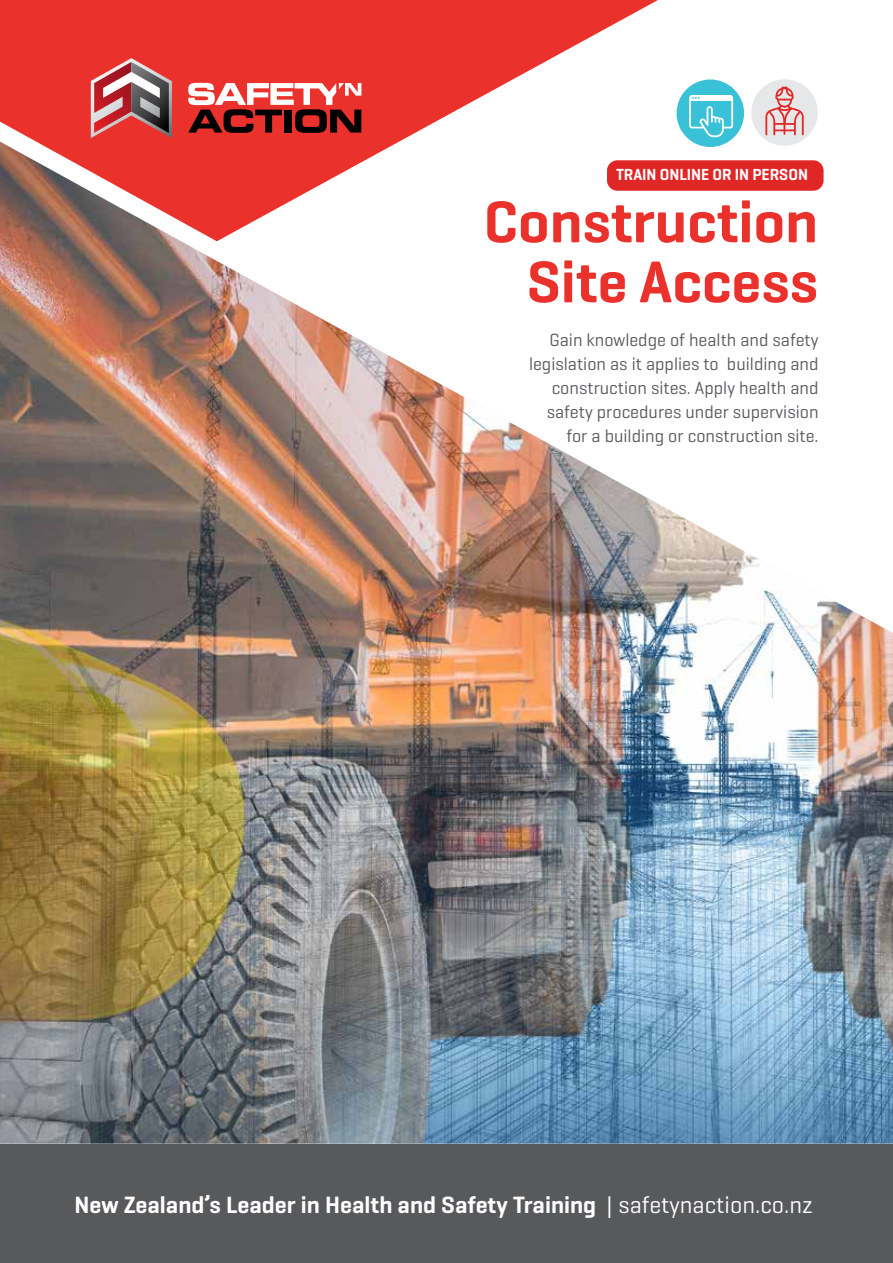
<style>
.page{position:relative;width:893px;height:1263px;background:#fff}
.page>*{position:absolute;margin:0;border:0;box-sizing:border-box;transform-origin:0 0}
.t1{font:600 60px/60px "Geogrotesque";color:#eb312b;text-align:right}
.t2{font:600 24px "Geogrotesque";color:#fff}
.t3{font:18px/24px "Geogrotesque";color:#58595b;text-align:right}
.t4{font:600 16.35px "Geogrotesque";color:#fff}
.s1{font-weight:400}
</style>
<div class="page">
<img style="left:0;top:142px;width:893px;height:1001px">
<div style="left:677px;top:79px;width:67px;height:68px;background:#39c2d7;border-radius:50%"></div>
<svg style="left:694px;top:95px;width:39px;height:42px"></svg>
<div style="left:607px;top:160px;width:216px;height:31px;background:#e02726;border-radius:10px"></div>
<svg style="left:694px;top:199px;width:120px;height:2px"></svg>
<div style="left:751px;top:79px;width:67px;height:67px;background:#e6e7e8;border-radius:50%"></div>
<svg style="left:765px;top:87px;width:39px;height:48px"></svg>
<svg style="left:0;top:0;width:694px;height:241px;fill:#eb312b"></svg>
<svg style="left:91px;top:58px;width:81px;height:80px;background:#b76364"></svg>
<svg style="left:188px;top:83px;width:173px;height:50px"></svg>
<div style="left:0;top:1144px;width:893px;height:119px;background:#58595b"></div>
<p class="t4" style="left:616px;top:164px;width:194px">TRAIN ONLINE OR IN PERSON</p>
<h1 class="t1" style="left:484px;top:191px;width:336px">Construction<br>Site Access</h1>
<p class="t3" style="left:529px;top:328px;width:291px">Gain knowledge of health and safety legislation as it applies to building and construction sites. Apply health and safety procedures under supervision for a building or construction site.</p>
<h2 class="t2" style="left:74px;top:1189px;width:740px">New Zealand’s Leader in Health and Safety Training <span class="s1">| safetynaction.co.nz</span></h2>
</div>
